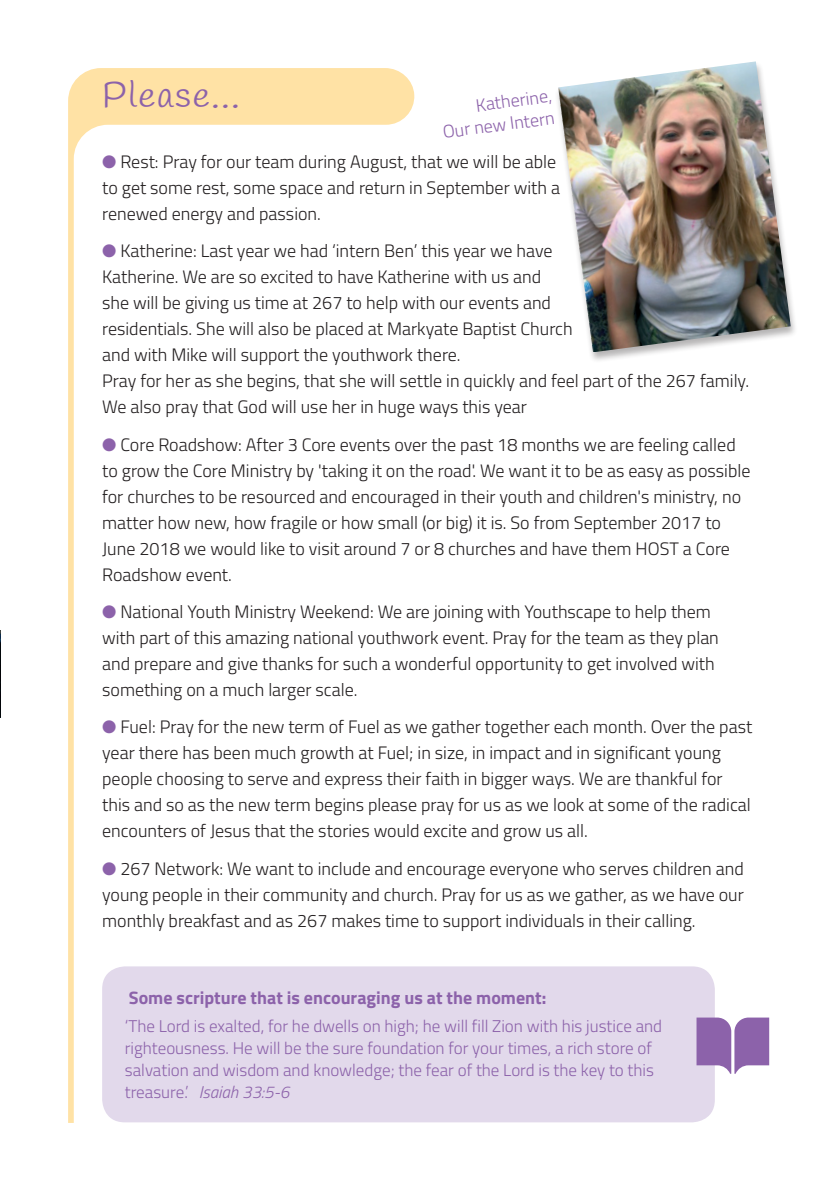
<style>
.page{position:relative;width:840px;height:1191px;background:#fff}
.page>*{position:absolute;margin:0;border:0;box-sizing:border-box;transform-origin:0 0}
.t1{font:36px "Handlee";letter-spacing:.05em;color:#8c62aa}
.t2{font:300 18px/26px "Titillium Web";color:#231f20}
.t3{font:700 18px "Titillium Web";color:#8c62aa}
.t4{font:300 18px/22.2px "Titillium Web";color:#8c62aa;text-align:right}
.t5{font:300 17px/22px "Titillium Web";color:#8c62aa}
.s1{color:#8c62aa}
.s2{font-style:italic}
</style>
<div class="page">
<svg style="left:68px;top:68px;width:347px;height:1055px"></svg>
<div style="left:102px;top:966px;width:612px;height:156px;background:#e2d9eb;border-radius:23px"></div>
<svg style="left:696px;top:1017px;width:72px;height:56px"></svg>
<div style="left:554px;top:61px;width:244px;height:303px;background:#231f20;opacity:.33"></div>
<img style="left:558px;top:61px;width:232px;height:291px">
<img style="left:0;top:630px;width:1px;height:87px">
<h1 class="t1" style="left:102px;top:74px;width:139px">Please...</h1>
<p class="t4" style="left:438px;top:98px;width:114px;rotate:-7deg">Katherine,<br>Our new Intern</p>
<p class="t2" style="left:102px;top:148px;width:459px"><span class="s1">●</span> Rest: Pray for our team during August, that we will be able to get some rest, some space and return in September with a renewed energy and passion.</p>
<p class="t2" style="left:102px;top:237px;width:648px"><span class="s1">●</span> Katherine: Last year we had ‘intern Ben’ this year we have<br>Katherine. We are so excited to have Katherine with us and<br>she will be giving us time at 267 to help with our events and<br>residentials. She will also be placed at Markyate Baptist Church<br>and with Mike will support the youthwork there.<br>Pray for her as she begins, that she will settle in quickly and feel part of the 267 family.<br>We also pray that God will use her in huge ways this year</p>
<p class="t2" style="left:102px;top:430px;width:649px"><span class="s1">●</span> Core Roadshow: After 3 Core events over the past 18 months we are feeling called to grow the Core Ministry by 'taking it on the road'. We want it to be as easy as possible for churches to be resourced and encouraged in their youth and children's ministry, no matter how new, how fragile or how small (or big) it is. So from September 2017 to June 2018 we would like to visit around 7 or 8 churches and have them HOST a Core Roadshow event.</p>
<p class="t2" style="left:102px;top:598px;width:618px"><span class="s1">●</span> National Youth Ministry Weekend: We are joining with Youthscape to help them with part of this amazing national youthwork event. Pray for the team as they plan and prepare and give thanks for such a wonderful opportunity to get involved with something on a much larger scale.</p>
<p class="t2" style="left:102px;top:713px;width:651px"><span class="s1">●</span> Fuel: Pray for the new term of Fuel as we gather together each month. Over the past year there has been much growth at Fuel; in size, in impact and in significant young people choosing to serve and express their faith in bigger ways. We are thankful for this and so as the new term begins please pray for us as we look at some of the radical encounters of Jesus that the stories would excite and grow us all.</p>
<p class="t2" style="left:102px;top:854px;width:642px;text-align:justify"><span class="s1">●</span> 267 Network: We want to include and encourage everyone who serves children and young people in their community and church. Pray for us as we gather, as we have our monthly breakfast and as 267 makes time to support individuals in their calling.</p>
<p class="t3" style="left:129px;top:983px;width:419px">Some scripture that is encouraging us at the moment:</p>
<p class="t5" style="left:125px;top:1013px;width:538px">‘The Lord is exalted, for he dwells on high; he will fill Zion with his justice and righteousness. He will be the sure foundation for your times, a rich store of salvation and wisdom and knowledge; the fear of the Lord is the key to this treasure.’ <span class="s2">Isaiah 33:5-6</span></p>
</div>
